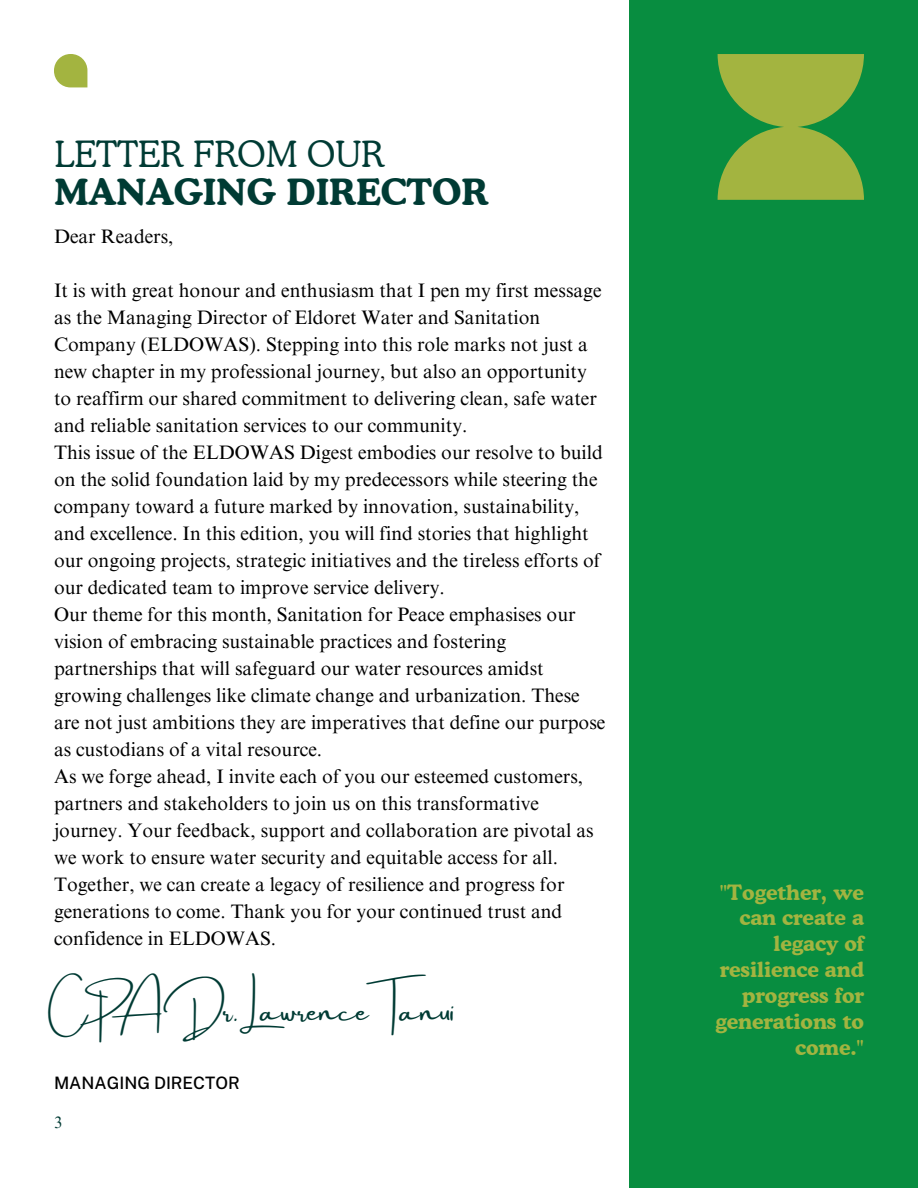
<style>
.page{position:relative;width:918px;height:1188px;background:#fff}
.page>*{position:absolute;margin:0;border:0;box-sizing:border-box;transform-origin:0 0}
.t1{font:700 36px/38.2px "Cooper BT";color:#003b34}
.t2{font:29.1px "Amsterdam Two";color:#003b34}
.t3{font:700 21px/25.8px "Cooper BT";color:#a3b440;text-align:right}
.t4{font:19.5px/27px "Times NRMT Pro";color:#000001}
.t5{font:500 17.1px "Public Sans";color:#000001}
.t6{font:16.5px "Times NRMT Pro";color:#003b34}
.s1{font-weight:300}
</style>
<div class="page">
<svg style="left:54px;top:54px;width:33px;height:33px"></svg>
<div style="left:629px;top:0;width:289px;height:1188px;background:#088d40"></div>
<svg style="left:718px;top:54px;width:146px;height:146px"></svg>
<h4 class="t1" style="left:54px;top:134px;width:436px"><span class="s1">LETTER FROM OUR<br></span>MANAGING DIRECTOR</h4>
<p class="t4" style="left:54px;top:226px;width:121px">Dear Readers,</p>
<h1 class="t4" style="left:54px;top:280px;width:553px">It is with great honour and enthusiasm that I pen my first message as the Managing Director of Eldoret Water and Sanitation Company (ELDOWAS). Stepping into this role marks not just a new chapter in my professional journey, but also an opportunity to reaffirm our shared commitment to delivering clean, safe water and reliable sanitation services to our community.<br>This issue of the ELDOWAS Digest embodies our resolve to build on the solid foundation laid by my predecessors while steering the company toward a future marked by innovation, sustainability, and excellence. In this edition, you will find stories that highlight our ongoing projects, strategic initiatives and the tireless efforts of our dedicated team to improve service delivery.<br>Our theme for this month, Sanitation for Peace emphasises our vision of embracing sustainable practices and fostering partnerships that will safeguard our water resources amidst growing challenges like climate change and urbanization. These are not just ambitions they are imperatives that define our purpose as custodians of a vital resource.<br>As we forge ahead, I invite each of you our esteemed customers, partners and stakeholders to join us on this transformative journey. Your feedback, support and collaboration are pivotal as we work to ensure water security and equitable access for all.<br>Together, we can create a legacy of resilience and progress for generations to come. Thank you for your continued trust and confidence in ELDOWAS.</h1>
<h4 class="t2" style="left:54px;top:995px;width:402px">CPA Dr. Lawrence Tanui</h4>
<p class="t5" style="left:54px;top:1073px;width:187px">MANAGING DIRECTOR</p>
<p class="t6" style="left:54px;top:1116px;width:10px">3</p>
<h2 class="t3" style="left:715px;top:879px;width:150px">"Together, we can create a legacy of resilience and progress for generations to come."</h2>
</div>
